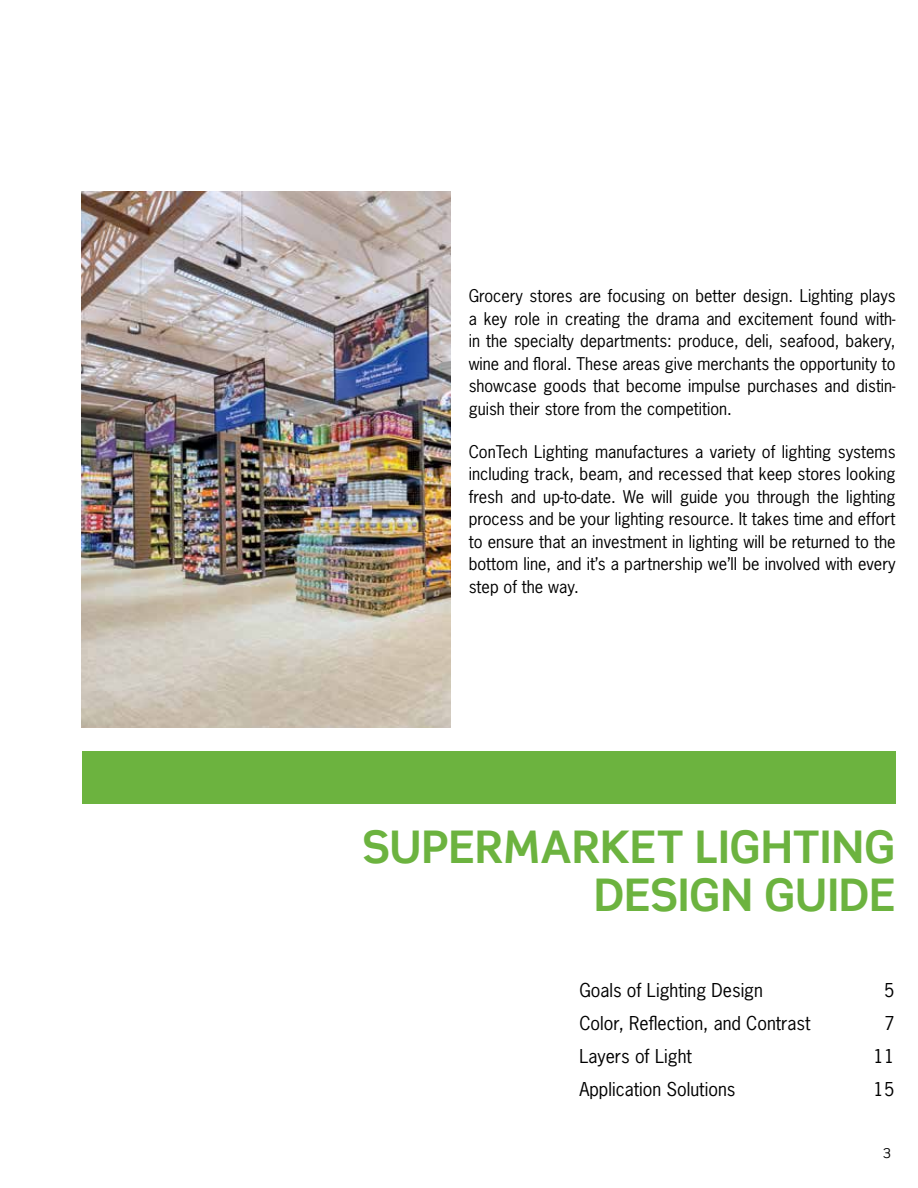
<style>
.page{position:relative;width:918px;height:1188px;background:#fff}
.page>*{position:absolute;margin:0;border:0;box-sizing:border-box;transform-origin:0 0}
.t1{font:700 45px/48px "Scene Std";letter-spacing:-.005em;color:#6cb33f;text-align:right}
.t2{font:18px "News Gothic Std";color:#000}
.t3{font:16.5px/22.5px "News Gothic Std";color:#000;text-align:justify}
.t4{font:13.5px "Scene Std";color:#000}
</style>
<div class="page">
<img style="left:81px;top:192px;width:370px;height:535px">
<div style="left:82px;top:751px;width:814px;height:53px;background:#6cb33f"></div>
<p class="t3" style="left:469px;top:285px;width:428px">Grocery stores are focusing on better design. Lighting plays a key role in creating the drama and excitement found with&shy;in the specialty departments: produce, deli, seafood, bakery, wine and floral. These areas give merchants the opportunity to showcase goods that become impulse purchases and distin&shy;guish their store from the competition.</p>
<p class="t3" style="left:469px;top:440px;width:428px">ConTech Lighting manufactures a variety of lighting systems including track, beam, and recessed that keep stores looking fresh and up-to-date. We will guide you through the lighting process and be your lighting resource. It takes time and effort to ensure that an investment in lighting will be returned to the bottom line, and it’s a partnership we’ll be involved with every step of the way.</p>
<h1 class="t1" style="left:363px;top:823px;width:535px">SUPERMARKET LIGHTING<br>DESIGN GUIDE</h1>
<p class="t2" style="left:579px;top:978px;width:185px">Goals of Lighting Design</p>
<p class="t2" style="left:884px;top:978px;width:12px">5</p>
<p class="t2" style="left:579px;top:1011px;width:233px">Color, Reflection, and Contrast</p>
<p class="t2" style="left:884px;top:1011px;width:12px">7</p>
<p class="t2" style="left:579px;top:1044px;width:114px">Layers of Light</p>
<p class="t2" style="left:874px;top:1044px;width:22px">11</p>
<p class="t2" style="left:579px;top:1077px;width:158px">Application Solutions</p>
<p class="t2" style="left:874px;top:1077px;width:22px">15</p>
<p class="t4" style="left:883px;top:1145px;width:10px">3</p>
</div>
